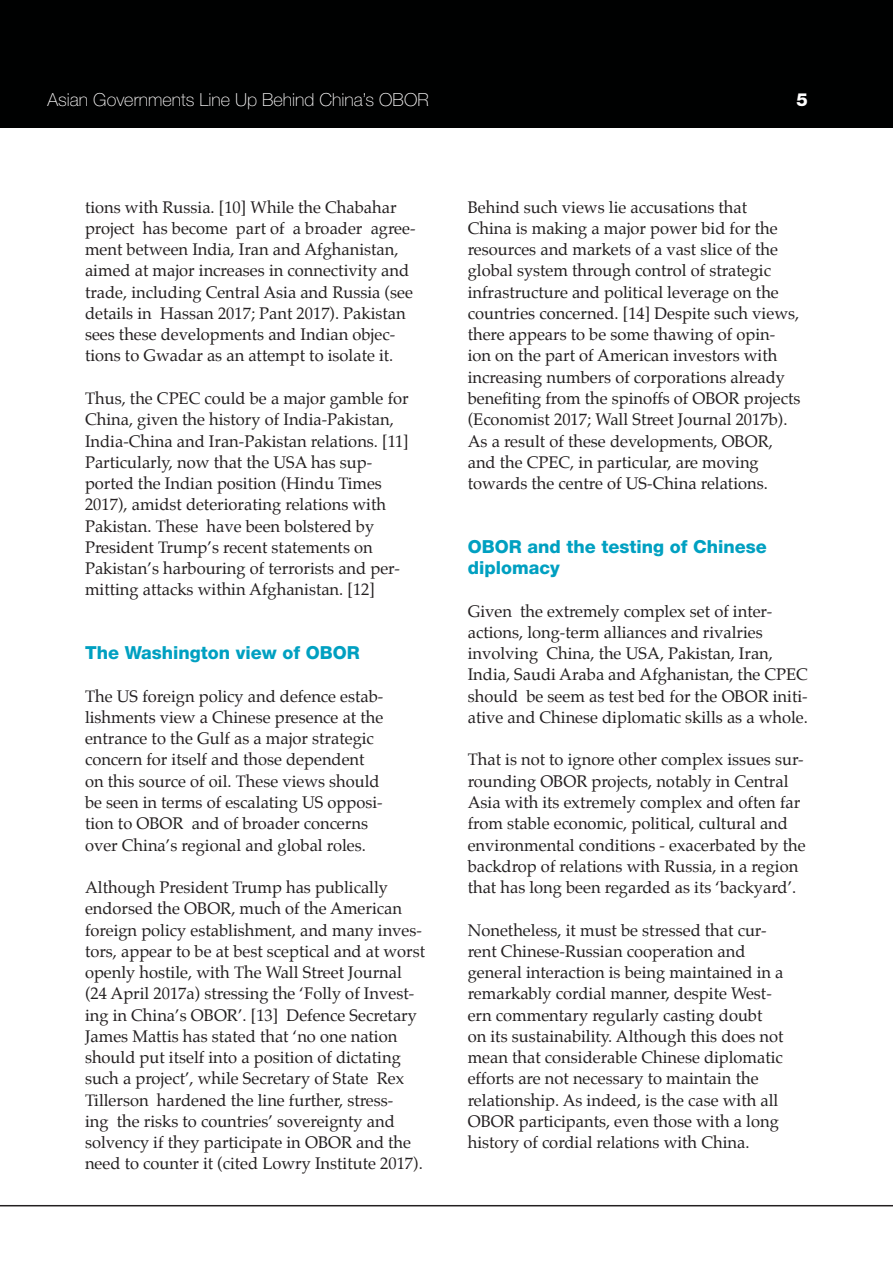
<style>
.page{position:relative;width:893px;height:1263px;background:#fff}
.page>*{position:absolute;margin:0;border:0;box-sizing:border-box;transform-origin:0 0}
.Subheading{font:800 18px/21.6px "Helvetica Neue LT Std";color:#00a0c1}
.t1{font:100 18px "Helvetica Neue LT Std";color:#fff}
.t2{font:800 18px "Helvetica Neue LT Std";color:#fff}
.Palatino_Body_1st{font:16.5px/21.3px "Palatino";color:#231f20}
</style>
<div class="page">
<div style="left:0;top:0;width:893px;height:128px;background:#000101"></div>
<hr style="left:0;top:1205px;width:893px;height:1px;background:#231f20">
<p class="t1" style="left:48px;top:90px;width:383px">Asian Governments Line Up Behind China’s OBOR</p>
<p class="t2" style="left:797px;top:89px;width:13px">5</p>
<p class="Palatino_Body_1st" style="left:85px;top:196px;width:332px">tions with Russia. [10] While the Chabahar project has become part of a broader agree&shy;ment between India, Iran and Afghanistan, aimed at major increases in connectivity and trade, including Central Asia and Russia (see details in Hassan 2017; Pant 2017). Pakistan sees these developments and Indian objec&shy;tions to Gwadar as an attempt to isolate it.</p>
<p class="Palatino_Body_1st" style="left:85px;top:388px;width:325px">Thus, the CPEC could be a major gamble for<br>China, given the history of India-Pakistan,<br>India-China and Iran-Pakistan relations. [11]</p>
<p class="Palatino_Body_1st" style="left:85px;top:451px;width:316px">Particularly, now that the USA has sup&shy;ported the Indian position (Hindu Times 2017), amidst deteriorating relations with Pakistan. These have been bolstered by President Trump’s recent statements on Pakistan’s harbouring of terrorists and per&shy;mitting attacks within Afghanistan. [12]</p>
<p class="Subheading" style="left:85px;top:642px;width:276px">The Washington view of OBOR</p>
<p class="Palatino_Body_1st" style="left:85px;top:685px;width:300px">The US foreign policy and defence estab&shy;lishments view a Chinese presence at the entrance to the Gulf as a major strategic concern for itself and those dependent on this source of oil. These views should be seen in terms of escalating US opposi&shy;tion to OBOR and of broader concerns over China’s regional and global roles.</p>
<p class="Palatino_Body_1st" style="left:85px;top:877px;width:342px">Although President Trump has publically endorsed the OBOR, much of the American foreign policy establishment, and many inves&shy;tors, appear to be at best sceptical and at worst openly hostile, with The Wall Street Journal (24 April 2017a) stressing the ‘Folly of Invest&shy;ing in China’s OBOR’. [13] Defence Secretary James Mattis has stated that ‘no one nation should put itself into a position of dictating such a project’, while Secretary of State Rex Tillerson hardened the line further, stress-<br>ing the risks to countries’ sovereignty and solvency if they participate in OBOR and the need to counter it (cited Lowry Institute 2017).</p>
<p class="Palatino_Body_1st" style="left:468px;top:196px;width:334px">Behind such views lie accusations that<br>China is making a major power bid for the resources and markets of a vast slice of the global system through control of strategic infrastructure and political leverage on the countries concerned. [14] Despite such views, there appears to be some thawing of opin&shy;ion on the part of American investors with increasing numbers of corporations already benefiting from the spinoffs of OBOR projects (Economist 2017; Wall Street Journal 2017b).<br>As a result of these developments, OBOR, and the CPEC, in particular, are moving towards the centre of US-China relations.</p>
<p class="Subheading" style="left:468px;top:536px;width:301px">OBOR and the testing of Chinese diplomacy</p>
<p class="Palatino_Body_1st" style="left:468px;top:600px;width:342px">Given the extremely complex set of inter&shy;actions, long-term alliances and rivalries involving China, the USA, Pakistan, Iran, India, Saudi Araba and Afghanistan, the CPEC should be seem as test bed for the OBOR initi&shy;ative and Chinese diplomatic skills as a whole.</p>
<p class="Palatino_Body_1st" style="left:468px;top:749px;width:340px">That is not to ignore other complex issues sur&shy;rounding OBOR projects, notably in Central Asia with its extremely complex and often far from stable economic, political, cultural and environmental conditions - exacerbated by the backdrop of relations with Russia, in a region that has long been regarded as its ‘backyard’.</p>
<p class="Palatino_Body_1st" style="left:468px;top:919px;width:317px">Nonetheless, it must be stressed that cur&shy;rent Chinese-Russian cooperation and general interaction is being maintained in a remarkably cordial manner, despite West&shy;ern commentary regularly casting doubt on its sustainability. Although this does not mean that considerable Chinese diplomatic efforts are not necessary to maintain the relationship. As indeed, is the case with all OBOR participants, even those with a long history of cordial relations with China.</p>
</div>
